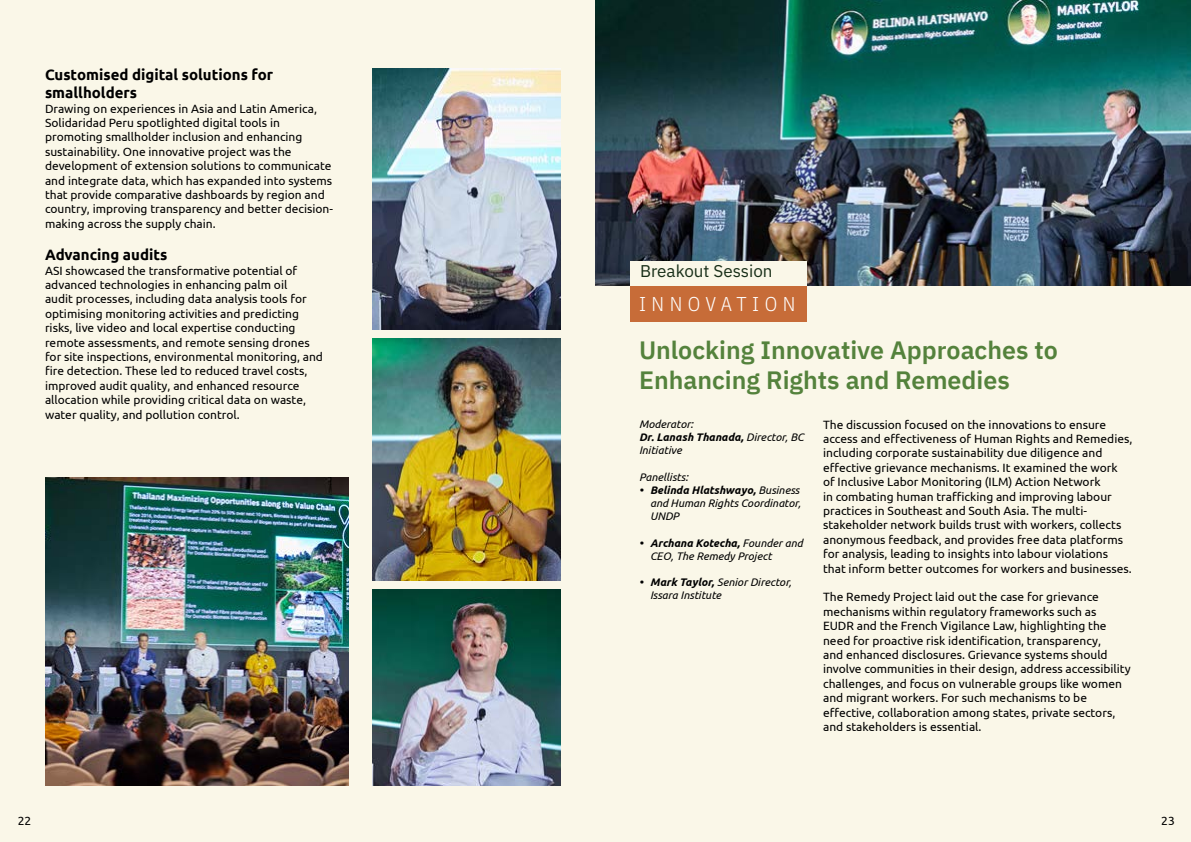
<style>
.page{position:relative;width:1191px;height:842px;background:#faf7e8}
.page>*{position:absolute;margin:0;border:0;box-sizing:border-box;transform-origin:0 0}
.t1{font:600 25px/30px "IBM Plex Sans";color:#54823c}
.t2{font:300 20px "IBM Plex Sans Cond";letter-spacing:.275em;color:#fff}
.t3{font:17px "IBM Plex Sans";color:#182e18}
.t4{font:700 15px/18px "Ubuntu";color:#000}
.t5{font:12px/14.4px "Ubuntu";color:#000}
.t6{font:italic 11px/13.2px "Ubuntu";color:#000}
.s1{font-weight:700}
</style>
<div class="page">
<img style="left:372px;top:69px;width:188px;height:261px">
<img style="left:372px;top:339px;width:188px;height:242px">
<img style="left:372px;top:590px;width:188px;height:196px">
<img style="left:595px;top:0;width:596px;height:285px">
<div style="left:630px;top:285px;width:177px;height:37px;background:#c76c38"></div>
<div style="left:630px;top:261px;width:177px;height:24px;background:#faf7e8"></div>
<img style="left:45px;top:478px;width:303px;height:308px">
<p class="t4" style="left:45px;top:66px;width:230px">Customised digital solutions for smallholders</p>
<p class="t5" style="left:45px;top:101px;width:290px">Drawing on experiences in Asia and Latin America, Solidaridad Peru spotlighted digital tools in promoting smallholder inclusion and enhancing sustainability. One innovative project was the development of extension solutions to communicate and integrate data, which has expanded into systems that provide comparative dashboards by region and country, improving transparency and better decision&shy;making across the supply chain.</p>
<p class="t4" style="left:45px;top:246px;width:124px">Advancing audits</p>
<p class="t5" style="left:45px;top:263px;width:279px">ASI showcased the transformative potential of advanced technologies in enhancing palm oil<br>audit processes, including data analysis tools for optimising monitoring activities and predicting risks, live video and local expertise conducting remote assessments, and remote sensing drones for site inspections, environmental monitoring, and fire detection. These led to reduced travel costs, improved audit quality, and enhanced resource allocation while providing critical data on waste, water quality, and pollution control.</p>
<h3 class="t3" style="left:640px;top:258px;width:134px">Breakout Session</h3>
<h2 class="t2" style="left:639px;top:289px;width:158px">INNOVATION</h2>
<h1 class="t1" style="left:639px;top:333px;width:420px">Unlocking Innovative Approaches to<br>Enhancing Rights and Remedies</h1>
<p class="t6" style="left:639px;top:417px;width:166px">Moderator:<br><span class="s1">Dr. Lanash Thanada,</span> Director, BC<br>Initiative</p>
<p class="t6" style="left:639px;top:470px;width:51px">Panellists:</p>
<p class="t6" style="left:650px;top:483px;width:152px;text-indent:-11px"><span class="s1">• Belinda Hlatshwayo,</span> Business and Human Rights Coordinator,<br>UNDP</p>
<p class="t6" style="left:650px;top:536px;width:154px;text-indent:-11px"><span class="s1">• Archana Kotecha,</span> Founder and<br>CEO, The Remedy Project</p>
<p class="t6" style="left:650px;top:575px;width:143px;text-indent:-11px"><span class="s1">• Mark Taylor,</span> Senior Director,<br>Issara Institute</p>
<p class="t5" style="left:823px;top:417px;width:311px">The discussion focused on the innovations to ensure access and effectiveness of Human Rights and Remedies, including corporate sustainability due diligence and effective grievance mechanisms. It examined the work of Inclusive Labor Monitoring (ILM) Action Network<br>in combating human trafficking and improving labour practices in Southeast and South Asia. The multi&shy;stakeholder network builds trust with workers, collects anonymous feedback, and provides free data platforms for analysis, leading to insights into labour violations that inform better outcomes for workers and businesses.</p>
<p class="t5" style="left:823px;top:590px;width:309px">The Remedy Project laid out the case for grievance mechanisms within regulatory frameworks such as<br>EUDR and the French Vigilance Law, highlighting the need for proactive risk identification, transparency,<br>and enhanced disclosures. Grievance systems should involve communities in their design, address accessibility challenges, and focus on vulnerable groups like women and migrant workers. For such mechanisms to be effective, collaboration among states, private sectors, and stakeholders is essential.</p>
<p class="t5" style="left:18px;top:813px;width:15px">22</p>
<p class="t5" style="left:1161px;top:813px;width:15px">23</p>
</div>
